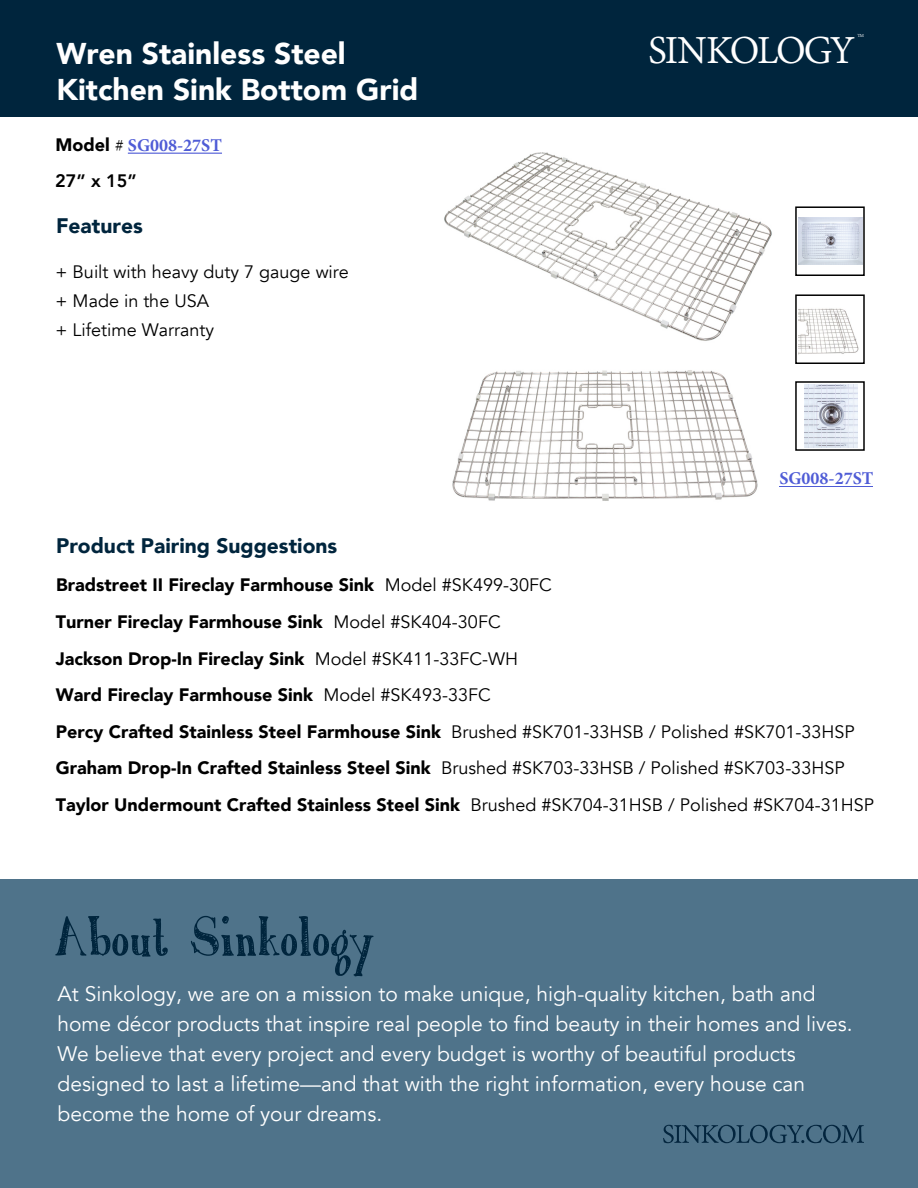
<style>
.page{position:relative;width:918px;height:1188px;background:#fff}
.page>*{position:absolute;margin:0;border:0;box-sizing:border-box;transform-origin:0 0}
.t1{font:53.25px "Austie Bost Roman Holiday Sketch";color:#00253d}
.t2{font:43.05px "Adobe Devanagari";letter-spacing:-.055em;color:#fff}
.t3{font:900 30px/36px "Avenir";color:#fff}
.t4{font:21px/30px "Avenir";color:#fff}
.t5{font:900 21px "Avenir";color:#00253d}
.t6{font:900 18px/36.6px "Avenir";color:#000}
.t7{font:18px/29.1px "Avenir";color:#000}
.t8{font:700 18px/36.8px "Minion Pro";color:#4f5cd6}
.t9{font:4.95px "Adobe Devanagari";color:#fff}
.s1{font-family:"Avenir";font-weight:900;color:#000}
.s2{font-weight:400;color:#000}
.s3{font-family:"Avenir";font-weight:800;color:#000}
.s4{font-weight:400}
</style>
<div class="page">
<div style="left:0;top:880px;width:918px;height:308px;background:#4f738a"></div>
<svg style="left:663px;top:1125px;width:201px;height:18px"></svg>
<div style="left:0;top:0;width:918px;height:117px;background:#00253d"></div>
<div style="left:795px;top:294px;width:70px;height:70px;border:2px solid #000"></div>
<div style="left:795px;top:381px;width:70px;height:70px;border:2px solid #000"></div>
<div style="left:795px;top:206px;width:70px;height:70px;border:2px solid #000"></div>
<img style="left:444px;top:152px;width:328px;height:189px">
<img style="left:452px;top:370px;width:306px;height:131px">
<img style="left:798px;top:218px;width:64px;height:47px">
<img style="left:799px;top:308px;width:60px;height:46px">
<img style="left:804px;top:384px;width:54px;height:64px">
<hr style="left:780px;top:486px;width:93px;height:1px;background:#4f5cd6">
<hr style="left:128px;top:153px;width:94px;height:1px;background:#4f5cd6">
<p class="t3" style="left:56px;top:35px;width:364px">Wren Stainless Steel<br>Kitchen Sink Bottom Grid</p>
<p class="t8" style="left:55px;top:126px;width:168px"><span class="s1">Model</span> <span class="s2">#</span> SG008-27ST<br><span class="s3">27” x 15”</span></p>
<p class="t5" style="left:56px;top:207px;width:88px">Features</p>
<p class="t7" style="left:56px;top:258px;width:295px">+ Built with heavy duty 7 gauge wire + Made in the USA<br>+ Lifetime Warranty</p>
<p class="t9" style="left:857px;top:33px;width:8px">TM</p>
<p class="t2" style="left:648px;top:26px;width:209px">SINKOLOGY</p>
<p class="t8" style="left:779px;top:459px;width:95px">SG008-27ST</p>
<p class="t5" style="left:56px;top:528px;width:283px">Product Pairing Suggestions</p>
<p class="t6" style="left:56px;top:566px;width:820px">Bradstreet II Fireclay Farmhouse Sink <span class="s4">Model #SK499-30FC<br></span>Turner Fireclay Farmhouse Sink <span class="s4">Model #SK404-30FC<br></span>Jackson Drop-In Fireclay Sink <span class="s4">Model #SK411-33FC-WH<br></span>Ward Fireclay Farmhouse Sink <span class="s4">Model #SK493-33FC<br></span>Percy Crafted Stainless Steel Farmhouse Sink <span class="s4">Brushed #SK701-33HSB / Polished #SK701-33HSP </span>Graham Drop-In Crafted Stainless Steel Sink <span class="s4">Brushed #SK703-33HSB / Polished #SK703-33HSP </span>Taylor Undermount Crafted Stainless Steel Sink <span class="s4">Brushed #SK704-31HSB / Polished #SK704-31HSP</span></p>
<p class="t1" style="left:55px;top:905px;width:321px">About Sinkology</p>
<p class="t4" style="left:58px;top:979px;width:797px">At Sinkology, we are on a mission to make unique, high-quality kitchen, bath and home décor products that inspire real people to find beauty in their homes and lives.<br>We believe that every project and every budget is worthy of beautiful products designed to last a lifetime—and that with the right information, every house can become the home of your dreams.</p>
</div>
